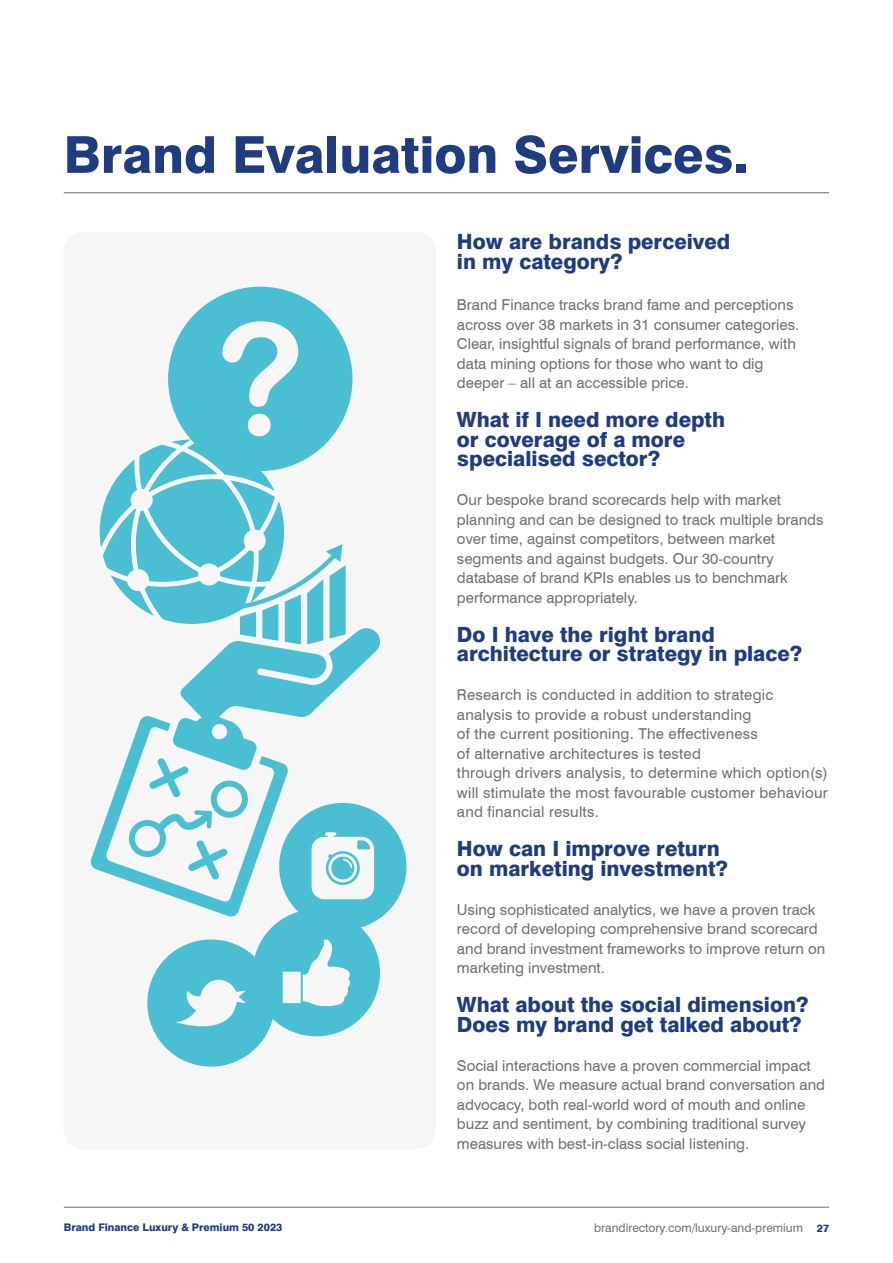
<style>
.page{position:relative;width:893px;height:1263px;background:#fff}
.page>*{position:absolute;margin:0;border:0;box-sizing:border-box;transform-origin:0 0}
.t1{font:800 51px "Swiss 721 BT";color:#203c81}
.t2{font:800 21px/19.5px "Swiss 721 BT";color:#203c81}
.t3{font:15px/19.5px "Swiss 721 BT";color:#706f6f}
.t4{font:12px "Swiss 721 BT";color:#706f6f}
.t5{font:800 10.5px "Swiss 721 BT";color:#203c81}
.s1{font-weight:800;font-size:10.5px;color:#203c81}
</style>
<div class="page">
<hr style="left:64px;top:1207px;width:765px;height:1px;background:#706f6f">
<hr style="left:64px;top:192px;width:765px;height:1px;background:#706f6f">
<div style="left:64px;top:232px;width:372px;height:917px;background:#f6f6f6;border-radius:18px"></div>
<svg style="left:91px;top:287px;width:315px;height:779px"></svg>
<h1 class="t1" style="left:64px;top:124px;width:686px">Brand Evaluation Services.</h1>
<h2 class="t2" style="left:457px;top:232px;width:275px">How are brands perceived in my category?</h2>
<p class="t3" style="left:457px;top:295px;width:344px">Brand Finance tracks brand fame and perceptions across over 38 markets in 31 consumer categories.<br>Clear, insightful signals of brand performance, with data mining options for those who want to dig deeper – all at an accessible price.</p>
<h2 class="t2" style="left:457px;top:410px;width:270px">What if I need more depth or coverage of a more specialised sector?</h2>
<p class="t3" style="left:457px;top:490px;width:368px">Our bespoke brand scorecards help with market planning and can be designed to track multiple brands over time, against competitors, between market segments and against budgets. Our 30-country database of brand KPIs enables us to benchmark performance appropriately.</p>
<h2 class="t2" style="left:457px;top:624px;width:347px">Do I have the right brand architecture or strategy in place?</h2>
<p class="t3" style="left:457px;top:685px;width:372px">Research is conducted in addition to strategic analysis to provide a robust understanding<br>of the current positioning. The effectiveness<br>of alternative architectures is tested<br>through drivers analysis, to determine which option(s) will stimulate the most favourable customer behaviour and financial results.</p>
<h2 class="t2" style="left:457px;top:839px;width:272px">How can I improve return on marketing investment?</h2>
<p class="t3" style="left:457px;top:899px;width:370px">Using sophisticated analytics, we have a proven track record of developing comprehensive brand scorecard and brand investment frameworks to improve return on marketing investment.</p>
<h2 class="t2" style="left:457px;top:995px;width:353px">What about the social dimension?<br>Does my brand get talked about?</h2>
<p class="t3" style="left:457px;top:1055px;width:370px">Social interactions have a proven commercial impact on brands. We measure actual brand conversation and advocacy, both real-world word of mouth and online buzz and sentiment, by combining traditional survey measures with best-in-class social listening.</p>
<p class="t5" style="left:64px;top:1221px;width:220px">Brand Finance Luxury &amp; Premium 50 2023</p>
<p class="t4" style="left:594px;top:1220px;width:237px">brandirectory.com/luxury-and-premium <span class="s1">27</span></p>
</div>
